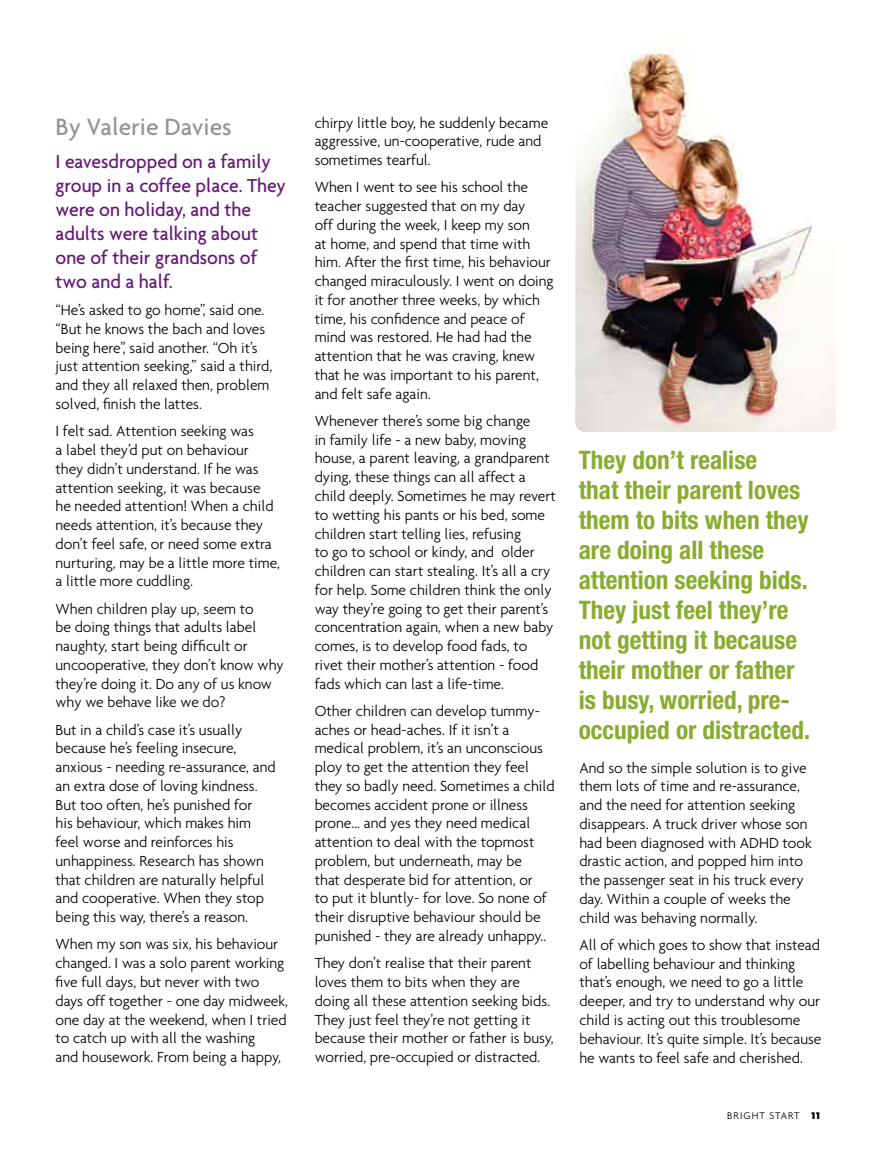
<style>
.page{position:relative;width:872px;height:1149px;background:#fff}
.page>*{position:absolute;margin:0;border:0;box-sizing:border-box;transform-origin:0 0}
.t1{font:700 condensed 25.5px/30px "Helvetica Neue";color:#88ac2e}
.t2{font:500 25.5px "Agenda";color:#939598}
.t3{font:500 20.25px/24px "Agenda";color:#651974}
.t4{font:300 15.75px/18.8px "Agenda";color:#000}
.t5{font:300 10.5px "Agenda";letter-spacing:.1em;color:#000}
.t6{font:900 10.5px "Agenda";color:#000}
</style>
<div class="page">
<img style="left:575px;top:48px;width:261px;height:384px">
<h1 class="t2" style="left:56px;top:111px;width:178px">By Valerie Davies</h1>
<p class="t3" style="left:56px;top:149px;width:232px">I eavesdropped on a family group in a coffee place. They were on holiday, and the adults were talking about one of their grandsons of two and a half.</p>
<p class="t4" style="left:56px;top:300px;width:218px">“He’s asked to go home”, said one. “But he knows the bach and loves being here”, said another. “Oh it’s just attention seeking,” said a third, and they all relaxed then, problem solved, finish the lattes.</p>
<p class="t4" style="left:56px;top:421px;width:226px">I felt sad. Attention seeking was<br>a label they’d put on behaviour they didn’t understand. If he was attention seeking, it was because<br>he needed attention! When a child needs attention, it’s because they don’t feel safe, or need some extra nurturing, may be a little more time, a little more cuddling.</p>
<p class="t4" style="left:56px;top:598px;width:230px">When children play up, seem to<br>be doing things that adults label naughty, start being difficult or uncooperative, they don’t know why they’re doing it. Do any of us know why we behave like we do?</p>
<p class="t4" style="left:56px;top:719px;width:222px">But in a child’s case it’s usually because he’s feeling insecure, anxious - needing re-assurance, and an extra dose of loving kindness.<br>But too often, he’s punished for<br>his behaviour, which makes him feel worse and reinforces his unhappiness. Research has shown that children are naturally helpful and cooperative. When they stop being this way, there’s a reason.</p>
<p class="t4" style="left:56px;top:934px;width:234px">When my son was six, his behaviour changed. I was a solo parent working five full days, but never with two days off together - one day midweek, one day at the weekend, when I tried to catch up with all the washing<br>and housework. From being a happy,</p>
<p class="t4" style="left:315px;top:113px;width:235px">chirpy little boy, he suddenly became aggressive, un-cooperative, rude and sometimes tearful.</p>
<p class="t4" style="left:315px;top:178px;width:241px">When I went to see his school the teacher suggested that on my day<br>off during the week, I keep my son<br>at home, and spend that time with him. After the first time, his behaviour changed miraculously. I went on doing it for another three weeks, by which time, his confidence and peace of mind was restored. He had had the attention that he was craving, knew that he was important to his parent, and felt safe again.</p>
<p class="t4" style="left:315px;top:411px;width:243px">Whenever there’s some big change<br>in family life - a new baby, moving house, a parent leaving, a grandparent dying, these things can all affect a child deeply. Sometimes he may revert to wetting his pants or his bed, some children start telling lies, refusing<br>to go to school or kindy, and older children can start stealing. It’s all a cry for help. Some children think the only way they’re going to get their parent’s concentration again, when a new baby comes, is to develop food fads, to rivet their mother’s attention - food fads which can last a life-time.</p>
<p class="t4" style="left:315px;top:701px;width:241px">Other children can develop tummy&shy;aches or head-aches. If it isn’t a medical problem, it’s an unconscious ploy to get the attention they feel they so badly need. Sometimes a child becomes accident prone or illness prone... and yes they need medical attention to deal with the topmost problem, but underneath, may be<br>that desperate bid for attention, or<br>to put it bluntly- for love. So none of their disruptive behaviour should be punished - they are already unhappy..</p>
<p class="t4" style="left:315px;top:953px;width:241px">They don’t realise that their parent loves them to bits when they are doing all these attention seeking bids.<br>They just feel they’re not getting it because their mother or father is busy, worried, pre-occupied or distracted.</p>
<h1 class="t1" style="left:579px;top:445px;width:233px">They don’t realise<br>that their parent loves them to bits when they are doing all these attention seeking bids.<br>They just feel they’re not getting it because their mother or father is busy, worried, pre&shy;occupied or distracted.</h1>
<p class="t4" style="left:579px;top:757px;width:234px">And so the simple solution is to give them lots of time and re-assurance, and the need for attention seeking disappears. A truck driver whose son had been diagnosed with ADHD took drastic action, and popped him into the passenger seat in his truck every day. Within a couple of weeks the child was behaving normally.</p>
<p class="t4" style="left:579px;top:934px;width:243px">All of which goes to show that instead of labelling behaviour and thinking that’s enough, we need to go a little deeper, and try to understand why our child is acting out this troublesome behaviour. It’s quite simple. It’s because he wants to feel safe and cherished.</p>
<p class="t5" style="left:727px;top:1109px;width:68px">Bri ght Start</p>
<p class="t6" style="left:811px;top:1108px;width:10px">11</p>
</div>
